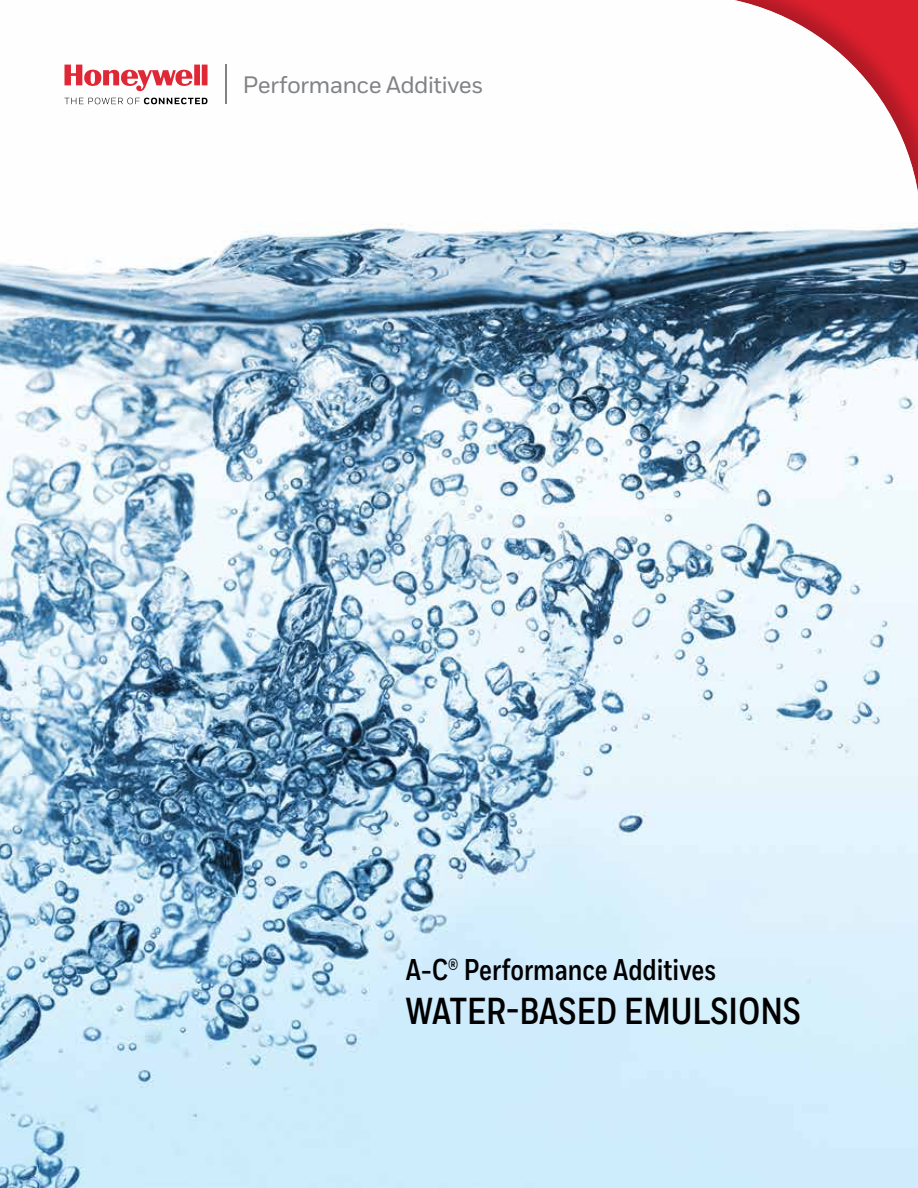
<style>
.page{position:relative;width:918px;height:1188px;background:#fff}
.page>*{position:absolute;margin:0;border:0;box-sizing:border-box;transform-origin:0 0}
.t1{font:700 37.5px "Honeywell Cond";color:#000}
.t2{font:700 30px "Honeywell Cond";color:#000}
.t3{font:500 23.7px "Honeywell Sans";letter-spacing:-.025em;color:#808285}
</style>
<div class="page">
<img style="left:0;top:64px;width:918px;height:1124px">
<div style="left:219px;top:0;width:699px;height:696px;background:#000;opacity:.2"></div>
<svg style="left:65px;top:65px;width:143px;height:26px"></svg>
<svg style="left:65px;top:98px;width:143px;height:6px"></svg>
<hr style="left:226px;top:65px;width:1px;height:39px;background:#808285">
<p class="t3" style="left:242px;top:70px;width:243px">Performance Additives</p>
<p class="t2" style="left:406px;top:951px;width:311px">A-C® Performance Additives</p>
<p class="t1" style="left:406px;top:988px;width:397px">WATER-BASED EMULSIONS</p>
</div>
